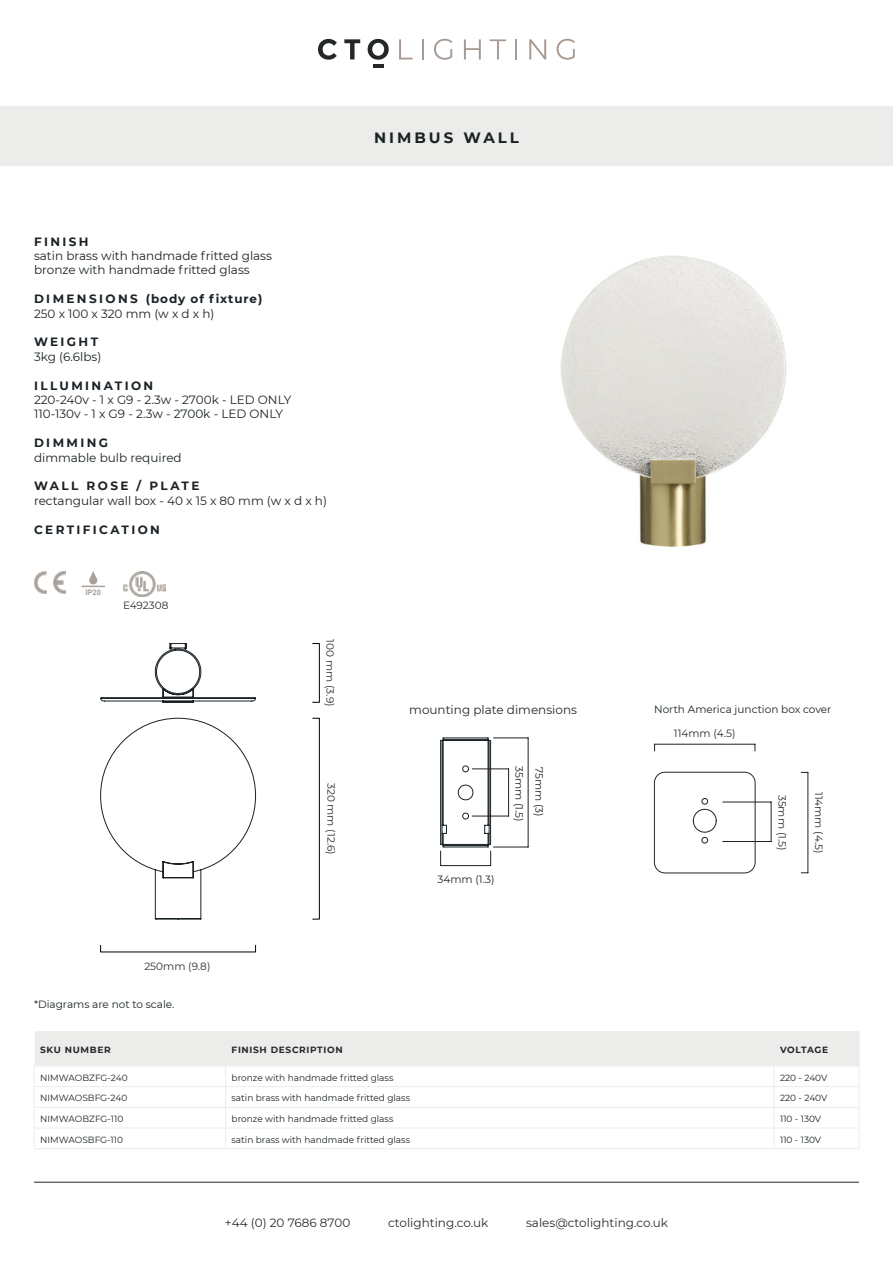
<style>
.page{position:relative;width:893px;height:1263px;background:#fff}
.page>*{position:absolute;margin:0;border:0;box-sizing:border-box;transform-origin:0 0}
.t1{font:700 15px "Montserrat";letter-spacing:.2em;color:#1a2226}
.t2{font:12px/14.4px "Montserrat";color:#1a2226}
.t3{font:12px "Montserrat";color:#2a2c2e}
.t4{font:12px/14.4px "Montserrat";color:#231f20}
.t5{font:700 12px "Montserrat";letter-spacing:.2em;color:#1a2226}
.t6{font:700 12px "Montserrat";letter-spacing:.155em;color:#1a2226}
.t7{font:12px "Montserrat";color:#242728}
.t8{font:10.5px "Montserrat";color:#1a2226}
.t9{font:10.5px "Montserrat";color:#2a2c2e}
.t10{font:10.5px "Montserrat";color:#242728}
.t11{font:9px "Montserrat";color:#1a2226}
.t12{font:700 9px "Montserrat";letter-spacing:.075em;color:#242728}
.t13{font:700 7.65px "Arial";color:#a9a29a}
.s1{font-weight:700}
.s2{color:#1a2226}
</style>
<div class="page">
<hr style="left:34px;top:1182px;width:825px;height:1px;background:#242728">
<hr style="left:373px;top:64px;width:11px;height:4px;background:#242728">
<svg style="left:318px;top:39px;width:19px;height:21px"></svg>
<svg style="left:344px;top:39px;width:16px;height:20px"></svg>
<svg style="left:368px;top:39px;width:21px;height:21px"></svg>
<hr style="left:422px;top:39px;width:2px;height:20px;background:#a79a93">
<svg style="left:434px;top:39px;width:18px;height:21px"></svg>
<svg style="left:464px;top:39px;width:17px;height:20px"></svg>
<svg style="left:490px;top:39px;width:16px;height:20px"></svg>
<hr style="left:515px;top:39px;width:2px;height:20px;background:#a79a93">
<svg style="left:529px;top:39px;width:17px;height:20px"></svg>
<svg style="left:557px;top:39px;width:18px;height:21px"></svg>
<svg style="left:399px;top:39px;width:14px;height:20px"></svg>
<div style="left:0;top:106px;width:893px;height:60px;background:#ecedea"></div>
<div style="left:312px;top:643px;width:8px;height:60px;border:1px solid #000"></div>
<img style="left:560px;top:255px;width:227px;height:293px">
<div style="left:312px;top:718px;width:8px;height:201px;border:1px solid #000"></div>
<svg style="left:34px;top:1031px;width:826px;height:117px"></svg>
<hr style="left:34px;top:1148px;width:192px;height:1px;background:#ecedea">
<hr style="left:226px;top:1148px;width:548px;height:1px;background:#ecedea">
<hr style="left:774px;top:1148px;width:85px;height:1px;background:#ecedea">
<svg style="left:100px;top:643px;width:156px;height:60px"></svg>
<svg style="left:100px;top:717px;width:156px;height:203px"></svg>
<img style="left:34px;top:571px;width:32px;height:23px">
<svg style="left:81px;top:571px;width:24px;height:16px"></svg>
<img style="left:124px;top:571px;width:42px;height:25px">
<hr style="left:441px;top:865px;width:50px;height:1px;background:#231f20">
<hr style="left:508px;top:769px;width:1px;height:47px;background:#231f20">
<hr style="left:472px;top:768px;width:37px;height:1px;background:#231f20">
<hr style="left:472px;top:816px;width:37px;height:1px;background:#231f20">
<hr style="left:528px;top:738px;width:1px;height:109px;background:#231f20">
<hr style="left:493px;top:737px;width:35px;height:1px;background:#231f20">
<hr style="left:493px;top:847px;width:35px;height:1px;background:#231f20">
<svg style="left:440px;top:737px;width:51px;height:128px"></svg>
<hr style="left:807px;top:772px;width:1px;height:101px;background:#231f20">
<div style="left:654px;top:772px;width:101px;height:101px;border:1px solid #242728;border-radius:11px"></div>
<svg style="left:693px;top:798px;width:24px;height:45px"></svg>
<hr style="left:771px;top:802px;width:1px;height:39px;background:#231f20">
<hr style="left:723px;top:841px;width:48px;height:1px;background:#231f20">
<hr style="left:723px;top:802px;width:48px;height:1px;background:#231f20">
<hr style="left:655px;top:744px;width:100px;height:1px;background:#231f20">
<h2 class="t5" style="left:34px;top:233px;width:56px">FINISH</h2>
<h2 class="t2" style="left:34px;top:248px;width:240px">satin brass with handmade fritted glass bronze with handmade fritted glass</h2>
<h2 class="t6" style="left:34px;top:290px;width:230px">DIMENSIONS (body of fixture)</h2>
<h2 class="t2" style="left:34px;top:306px;width:182px">250 x 100 x 320 mm (w x d x h)</h2>
<h2 class="t5" style="left:34px;top:333px;width:66px">WEIGHT</h2>
<h2 class="t2" style="left:34px;top:349px;width:69px">3kg (6.6lbs)</h2>
<h2 class="t5" style="left:34px;top:377px;width:121px">ILLUMINATION</h2>
<h2 class="t2" style="left:34px;top:392px;width:259px">220-240v - 1 x G9 - 2.3w - 2700k - LED ONLY<br>110-130v - 1 x G9 - 2.3w - 2700k - LED ONLY</h2>
<h2 class="t5" style="left:34px;top:434px;width:76px">DIMMING</h2>
<h2 class="t2" style="left:34px;top:450px;width:149px">dimmable bulb required</h2>
<h2 class="t4" style="left:34px;top:478px;width:294px"><span class="s1">WALL ROSE / PLATE<br></span>rectangular wall box - <span class="s2">40 x 15 x 80 mm (w x d x h)</span></h2>
<h2 class="t5" style="left:34px;top:521px;width:127px">CERTIFICATION</h2>
<p class="t13" style="left:85px;top:587px;width:17px">IP20</p>
<p class="t9" style="left:123px;top:598px;width:47px">E492308</p>
<p class="t9" style="left:144px;top:959px;width:68px">250mm (9.8)</p>
<p class="t8" style="left:34px;top:997px;width:142px">*Diagrams are not to scale.</p>
<p class="t9" style="left:338px;top:639px;width:68px;rotate:90deg">100 mm (3.9)</p>
<p class="t9" style="left:338px;top:783px;width:73px;rotate:90deg">320 mm (12.6)</p>
<h1 class="t1" style="left:374px;top:127px;width:146px">NIMBUS WALL</h1>
<h2 class="t7" style="left:409px;top:702px;width:169px">mounting plate dimensions</h2>
<p class="t8" style="left:654px;top:702px;width:179px">North America junction box cover</p>
<p class="t8" style="left:526px;top:766px;width:57px;rotate:90deg">35mm (1.5)</p>
<p class="t8" style="left:546px;top:767px;width:51px;rotate:90deg">75mm (3)</p>
<p class="t8" style="left:437px;top:872px;width:58px">34mm (1.3)</p>
<p class="t10" style="left:674px;top:726px;width:63px">114mm (4.5)</p>
<p class="t10" style="left:789px;top:795px;width:57px;rotate:90deg">35mm (1.5)</p>
<p class="t10" style="left:826px;top:792px;width:63px;rotate:90deg">114mm (4.5)</p>
<p class="t12" style="left:40px;top:1043px;width:72px">SKU NUMBER</p>
<p class="t12" style="left:232px;top:1043px;width:113px">FINISH DESCRIPTION</p>
<p class="t12" style="left:780px;top:1043px;width:50px">VOLTAGE</p>
<p class="t11" style="left:40px;top:1071px;width:89px">NIMWAOBZFG-240</p>
<p class="t11" style="left:232px;top:1071px;width:163px">bronze with handmade fritted glass</p>
<p class="t11" style="left:780px;top:1071px;width:49px">220 - 240V</p>
<p class="t11" style="left:40px;top:1092px;width:89px">NIMWAOSBFG-240</p>
<p class="t11" style="left:232px;top:1092px;width:180px">satin brass with handmade fritted glass</p>
<p class="t11" style="left:780px;top:1092px;width:49px">220 - 240V</p>
<p class="t11" style="left:40px;top:1113px;width:85px">NIMWAOBZFG-110</p>
<p class="t11" style="left:232px;top:1113px;width:163px">bronze with handmade fritted glass</p>
<p class="t11" style="left:780px;top:1113px;width:42px">110 - 130V</p>
<p class="t11" style="left:40px;top:1133px;width:84px">NIMWAOSBFG-110</p>
<p class="t11" style="left:232px;top:1133px;width:180px">satin brass with handmade fritted glass</p>
<p class="t11" style="left:780px;top:1133px;width:42px">110 - 130V</p>
<h2 class="t3" style="left:225px;top:1214px;width:127px">+44 (0) 20 7686 8700</h2>
<h2 class="t3" style="left:388px;top:1214px;width:102px">ctolighting.co.uk</h2>
<h2 class="t3" style="left:526px;top:1214px;width:143px">sales@ctolighting.co.uk</h2>
</div>
